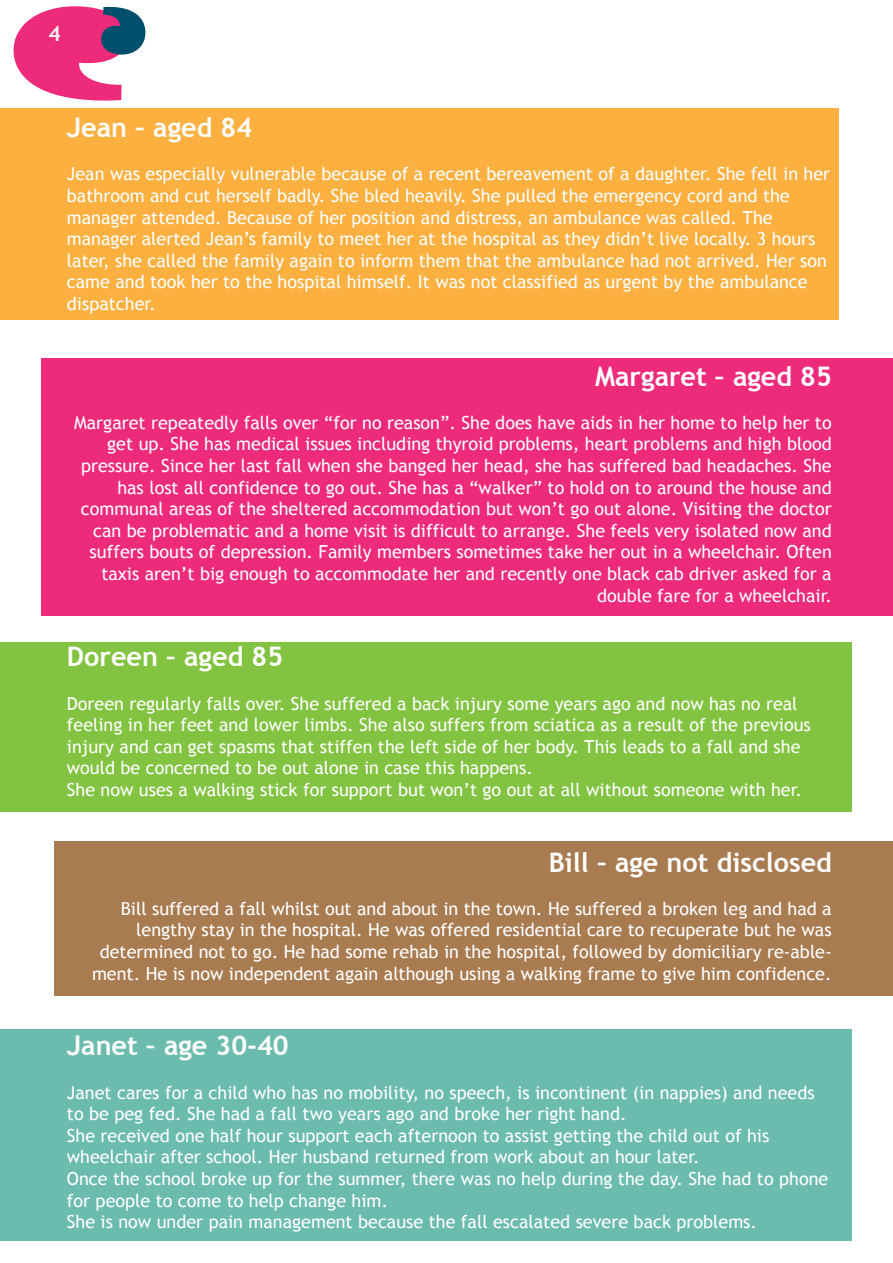
<style>
.page{position:relative;width:893px;height:1263px;background:#fff}
.page>*{position:absolute;margin:0;border:0;box-sizing:border-box;transform-origin:0 0}
.t1{font:700 27px "Trebuchet MS";color:#fff}
.t2{font:700 21px "Trebuchet MS";color:#f1f1f2}
.t3{font:18px/21.6px "Trebuchet MS";color:#fff}
</style>
<div class="page">
<div style="left:0;top:642px;width:851px;height:170px;background:#82c341"></div>
<div style="left:0;top:1029px;width:851px;height:212px;background:#6bbbae"></div>
<div style="left:0;top:109px;width:838px;height:211px;background:#fbb040"></div>
<div style="left:55px;top:842px;width:838px;height:154px;background:#a97b50"></div>
<div style="left:42px;top:358px;width:851px;height:257px;background:#ee2a7b"></div>
<svg style="left:13px;top:6px;width:133px;height:95px"></svg>
<p class="t2" style="left:49px;top:20px;width:14px">4</p>
<h1 class="t1" style="left:67px;top:111px;width:187px">Jean – aged 84</h1>
<p class="t3" style="left:67px;top:163px;width:765px">Jean was especially vulnerable because of a recent bereavement of a daughter. She fell in her bathroom and cut herself badly. She bled heavily. She pulled the emergency cord and the manager attended. Because of her position and distress, an ambulance was called. The manager alerted Jean’s family to meet her at the hospital as they didn’t live locally. 3 hours later, she called the family again to inform them that the ambulance had not arrived. Her son came and took her to the hospital himself. It was not classified as urgent by the ambulance dispatcher.</p>
<h1 class="t1" style="left:595px;top:359px;width:238px">Margaret – aged 85</h1>
<p class="t3" style="left:74px;top:412px;width:759px;text-align:right">Margaret repeatedly falls over “for no reason”. She does have aids in her home to help her to get up. She has medical issues including thyroid problems, heart problems and high blood pressure. Since her last fall when she banged her head, she has suffered bad headaches. She has lost all confidence to go out. She has a “walker” to hold on to around the house and communal areas of the sheltered accommodation but won’t go out alone. Visiting the doctor can be problematic and a home visit is difficult to arrange. She feels very isolated now and suffers bouts of depression. Family members sometimes take her out in a wheelchair. Often taxis aren’t big enough to accommodate her and recently one black cab driver asked for a double fare for a wheelchair.</p>
<h1 class="t1" style="left:67px;top:640px;width:218px">Doreen – aged 85</h1>
<p class="t3" style="left:67px;top:693px;width:745px">Doreen regularly falls over. She suffered a back injury some years ago and now has no real feeling in her feet and lower limbs. She also suffers from sciatica as a result of the previous injury and can get spasms that stiffen the left side of her body. This leads to a fall and she would be concerned to be out alone in case this happens.<br>She now uses a walking stick for support but won’t go out at all without someone with her.</p>
<h1 class="t1" style="left:549px;top:845px;width:285px">Bill – age not disclosed</h1>
<p class="t3" style="left:92px;top:898px;width:741px;text-align:right">Bill suffered a fall whilst out and about in the town. He suffered a broken leg and had a lengthy stay in the hospital. He was offered residential care to recuperate but he was determined not to go. He had some rehab in the hospital, followed by domiciliary re-able&shy;ment. He is now independent again although using a walking frame to give him confidence.</p>
<h1 class="t1" style="left:67px;top:1029px;width:223px">Janet – age 30-40</h1>
<p class="t3" style="left:67px;top:1081px;width:763px">Janet cares for a child who has no mobility, no speech, is incontinent (in nappies) and needs to be peg fed. She had a fall two years ago and broke her right hand.<br>She received one half hour support each afternoon to assist getting the child out of his wheelchair after school. Her husband returned from work about an hour later.<br>Once the school broke up for the summer, there was no help during the day. She had to phone for people to come to help change him.<br>She is now under pain management because the fall escalated severe back problems.</p>
</div>
